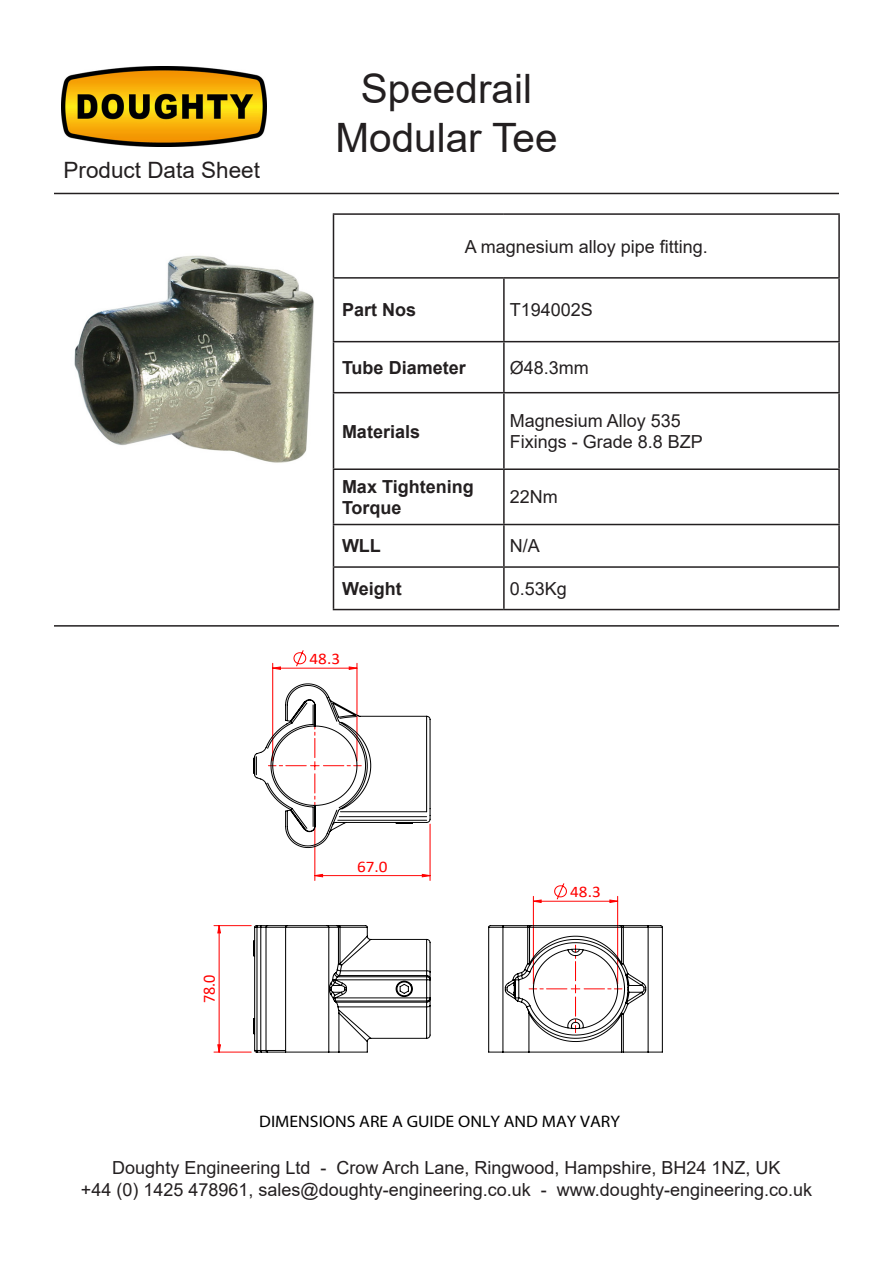
<style>
.page{position:relative;width:893px;height:1263px;background:#fff}
.page>*{position:absolute;margin:0;border:0;box-sizing:border-box;transform-origin:0 0}
.t1{font:40.5px "Arial";color:#231f20}
.t2{font:22.5px "Arial";color:#231f20}
.t3{font:18px "Arial";color:#231f20}
.t4{font:700 18px/21.6px "Arial";color:#231f20}
.t5{font:17.25px "Calibri";color:#f00;scale:.94 1}
.t6{font:16.65px "Arial";color:#000;scale:1.06 1}
.t7{font:16.2px "Calibri";color:#f00;scale:1.06 1}
</style>
<div class="page">
<img style="left:62px;top:67px;width:205px;height:79px">
<hr style="left:54px;top:193px;width:785px;height:1px;background:#231f20">
<hr style="left:54px;top:625px;width:785px;height:2px;background:#231f20">
<img style="left:74px;top:255px;width:240px;height:208px">
<hr style="left:333px;top:213px;width:171px;height:2px;background:#231f20">
<hr style="left:333px;top:215px;width:1px;height:62px;background:#231f20">
<hr style="left:504px;top:213px;width:336px;height:2px;background:#231f20">
<hr style="left:838px;top:215px;width:2px;height:62px;background:#231f20">
<hr style="left:333px;top:277px;width:171px;height:2px;background:#231f20">
<hr style="left:333px;top:279px;width:1px;height:62px;background:#231f20">
<hr style="left:504px;top:277px;width:336px;height:2px;background:#231f20">
<hr style="left:503px;top:279px;width:2px;height:62px;background:#231f20">
<hr style="left:838px;top:279px;width:2px;height:62px;background:#231f20">
<hr style="left:333px;top:341px;width:171px;height:1px;background:#231f20">
<hr style="left:333px;top:342px;width:1px;height:50px;background:#231f20">
<hr style="left:504px;top:341px;width:336px;height:1px;background:#231f20">
<hr style="left:503px;top:342px;width:2px;height:50px;background:#231f20">
<hr style="left:838px;top:342px;width:2px;height:50px;background:#231f20">
<hr style="left:333px;top:392px;width:171px;height:1px;background:#231f20">
<hr style="left:333px;top:393px;width:1px;height:75px;background:#231f20">
<hr style="left:504px;top:392px;width:336px;height:1px;background:#231f20">
<hr style="left:503px;top:393px;width:2px;height:75px;background:#231f20">
<hr style="left:838px;top:393px;width:2px;height:75px;background:#231f20">
<hr style="left:333px;top:468px;width:171px;height:2px;background:#231f20">
<hr style="left:333px;top:470px;width:1px;height:54px;background:#231f20">
<hr style="left:504px;top:468px;width:336px;height:2px;background:#231f20">
<hr style="left:503px;top:470px;width:2px;height:54px;background:#231f20">
<hr style="left:838px;top:470px;width:2px;height:54px;background:#231f20">
<hr style="left:333px;top:524px;width:171px;height:1px;background:#231f20">
<hr style="left:333px;top:525px;width:1px;height:41px;background:#231f20">
<hr style="left:504px;top:524px;width:336px;height:1px;background:#231f20">
<hr style="left:503px;top:525px;width:2px;height:41px;background:#231f20">
<hr style="left:838px;top:525px;width:2px;height:41px;background:#231f20">
<hr style="left:333px;top:566px;width:171px;height:2px;background:#231f20">
<hr style="left:333px;top:568px;width:1px;height:41px;background:#231f20">
<hr style="left:504px;top:566px;width:336px;height:2px;background:#231f20">
<hr style="left:503px;top:568px;width:2px;height:41px;background:#231f20">
<hr style="left:838px;top:568px;width:2px;height:41px;background:#231f20">
<hr style="left:333px;top:609px;width:171px;height:1px;background:#231f20">
<hr style="left:504px;top:609px;width:336px;height:1px;background:#231f20">
<hr style="left:195px;top:1185px;width:503px;height:1px;background:#c0c0c0">
<hr style="left:195px;top:645px;width:1px;height:497px;background:#c0c0c0">
<hr style="left:195px;top:645px;width:503px;height:1px;background:#c0c0c0">
<hr style="left:749px;top:645px;width:1px;height:497px;background:#c0c0c0">
<hr style="left:357px;top:663px;width:1px;height:98px;background:#f00">
<hr style="left:272px;top:663px;width:1px;height:98px;background:#f00">
<hr style="left:533px;top:896px;width:1px;height:88px;background:#f00">
<hr style="left:617px;top:896px;width:1px;height:88px;background:#f00">
<hr style="left:214px;top:925px;width:37px;height:1px;background:#f00">
<hr style="left:214px;top:1052px;width:37px;height:1px;background:#f00">
<hr style="left:315px;top:814px;width:1px;height:66px;background:#f00">
<hr style="left:430px;top:824px;width:1px;height:56px;background:#f00">
<svg style="left:272px;top:650px;width:85px;height:20px"></svg>
<svg style="left:533px;top:883px;width:85px;height:20px"></svg>
<svg style="left:217px;top:925px;width:4px;height:127px"></svg>
<svg style="left:314px;top:874px;width:117px;height:3px"></svg>
<svg style="left:253px;top:683px;width:178px;height:165px"></svg>
<svg style="left:253px;top:925px;width:178px;height:128px"></svg>
<svg style="left:488px;top:925px;width:175px;height:128px"></svg>
<p class="t2" style="left:64px;top:155px;width:198px">Product Data Sheet</p>
<p class="t1" style="left:361px;top:61px;width:173px">Speedrail</p>
<p class="t1" style="left:335px;top:110px;width:224px">Modular Tee</p>
<p class="t3" style="left:465px;top:234px;width:245px">A magnesium alloy pipe fitting.</p>
<p class="t4" style="left:342px;top:299px;width:76px">Part Nos</p>
<p class="t3" style="left:510px;top:298px;width:85px">T194002S</p>
<p class="t4" style="left:342px;top:357px;width:125px">Tube Diameter</p>
<p class="t3" style="left:510px;top:355px;width:81px">Ø48.3mm</p>
<p class="t4" style="left:342px;top:421px;width:80px">Materials</p>
<p class="t3" style="left:510px;top:408px;width:173px">Magnesium Alloy 535</p>
<p class="t3" style="left:510px;top:430px;width:195px">Fixings - Grade 8.8 BZP</p>
<p class="t4" style="left:342px;top:476px;width:133px">Max Tightening<br>Torque</p>
<p class="t3" style="left:510px;top:485px;width:50px">22Nm</p>
<p class="t4" style="left:342px;top:535px;width:40px">WLL</p>
<p class="t3" style="left:510px;top:534px;width:32px">N/A</p>
<p class="t4" style="left:342px;top:578px;width:61px">Weight</p>
<p class="t3" style="left:510px;top:576px;width:59px">0.53Kg</p>
<p class="t7" style="left:310px;top:647px;width:30px">48.3</p>
<p class="t5" style="left:197px;top:1003px;width:32px;rotate:-90deg">78.0</p>
<p class="t7" style="left:357px;top:855px;width:30px">67.0</p>
<p class="t7" style="left:570px;top:880px;width:30px">48.3</p>
<p class="t6" style="left:259px;top:1111px;width:342px">DIMENSIONS ARE A GUIDE ONLY AND MAY VARY</p>
<p class="t3" style="left:112px;top:1155px;width:670px">Doughty Engineering Ltd - Crow Arch Lane, Ringwood, Hampshire, BH24 1NZ, UK</p>
<p class="t3" style="left:81px;top:1177px;width:733px">+44 (0) 1425 478961, sales@doughty-engineering.co.uk - www.doughty-engineering.co.uk</p>
</div>
